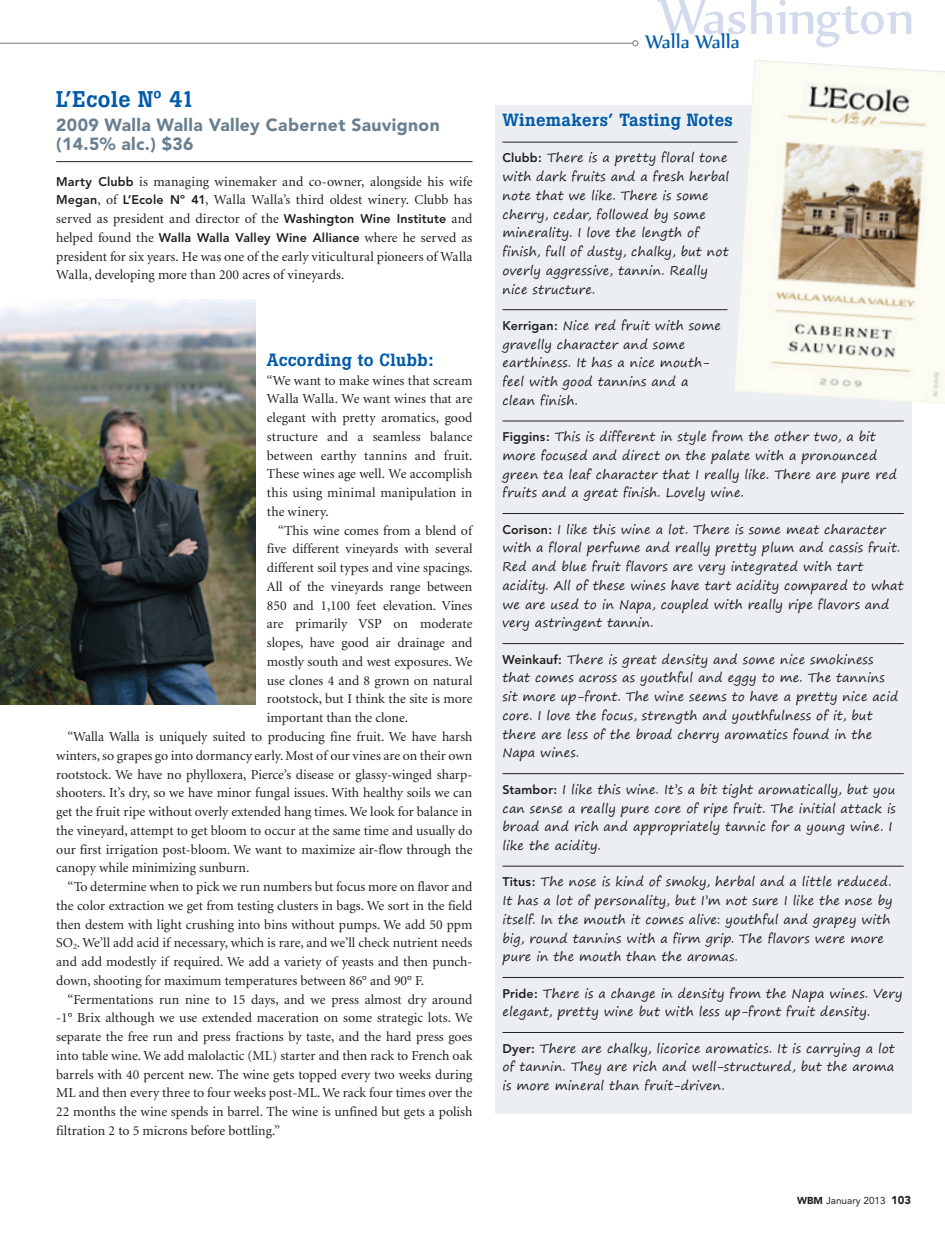
<style>
.page{position:relative;width:945px;height:1238px;background:#fff}
.page>*{position:absolute;margin:0;border:0;box-sizing:border-box;transform-origin:0 0}
.t1{font:60px "Nyala";letter-spacing:-.005em;color:#d4daed}
.t2{font:500 22.5px "Boton";letter-spacing:.02em;color:#015aaa}
.t3{font:22.5px "Nyala";letter-spacing:.005em;color:#015aaa}
.t4{font:900 17.5px/18.8px "Avenir";letter-spacing:.02em;color:#697f90}
.t5{font:500 17.5px "Boton";letter-spacing:.02em;color:#015aaa}
.t6{font:13.75px/18.8px "Minion";color:#231f20;text-align:justify}
.t7{font:12.5px/18.8px "Segoe Print";letter-spacing:.015em;color:#231f20}
.t8{font:10px "Avenir";color:#231f20}
.s1{font-family:"Avenir";font-weight:800;font-size:12.5px}
.s2{font-family:"Avenir";font-weight:800}
.s3{font-weight:900}
.s4{font-weight:900;font-size:11.25px}
</style>
<div class="page">
<hr style="left:56px;top:161px;width:416px;height:1px;background:#231f20">
<div style="left:495px;top:105px;width:416px;height:1008px;background:#ebeff1"></div>
<hr style="left:502px;top:142px;width:236px;height:1px;background:#231f20">
<hr style="left:502px;top:309px;width:226px;height:1px;background:#231f20">
<hr style="left:502px;top:421px;width:402px;height:1px;background:#231f20">
<hr style="left:502px;top:513px;width:402px;height:1px;background:#231f20">
<hr style="left:502px;top:643px;width:402px;height:1px;background:#231f20">
<hr style="left:502px;top:773px;width:402px;height:1px;background:#231f20">
<hr style="left:502px;top:866px;width:402px;height:1px;background:#231f20">
<hr style="left:502px;top:977px;width:402px;height:1px;background:#231f20">
<hr style="left:502px;top:1032px;width:402px;height:1px;background:#231f20">
<hr style="left:0;top:43px;width:633px;height:1px;background:#231f20">
<div style="left:632px;top:40px;width:7px;height:6px;border:1px solid #231f20;border-radius:50%"></div>
<img style="left:734px;top:60px;width:211px;height:344px">
<img style="left:0;top:299px;width:256px;height:406px">
<h2 class="t2" style="left:56px;top:86px;width:140px">L’Ecole Nº 41</h2>
<p class="t4" style="left:56px;top:116px;width:385px">2009 Walla Walla Valley Cabernet Sauvignon (14.5% alc.) $36</p>
<p class="t6" style="left:56px;top:172px;width:418px"><span class="s1">Marty Clubb</span> is managing winemaker and co-owner, alongside his wife <span class="s1">Megan</span>, of <span class="s1">L’Ecole Nº 41</span>, Walla Walla’s third oldest winery. Clubb has served as president and director of the <span class="s1">Washington Wine Institute</span> and helped found the <span class="s1">Walla Walla Valley Wine Alliance</span> where he served as president for six years. He was one of the early viticultural pioneers of Walla Walla, developing more than 200 acres of vineyards.</p>
<p class="t5" style="left:267px;top:349px;width:168px">According to Clubb:</p>
<p class="t6" style="left:267px;top:371px;width:207px">“We want to make wines that scream Walla Walla. We want wines that are elegant with pretty aromatics, good structure and a seamless balance between earthy tannins and fruit.<br>These wines age well. We accomplish this using minimal manipulation in the winery.</p>
<p class="t6" style="left:278px;top:521px;width:195px">“This wine comes from a blend of</p>
<p class="t6" style="left:267px;top:540px;width:207px">five different vineyards with several</p>
<p class="t6" style="left:267px;top:559px;width:208px">different soil types and vine spacings.</p>
<p class="t6" style="left:267px;top:577px;width:207px">All of the vineyards range between</p>
<p class="t6" style="left:267px;top:596px;width:207px">850 and 1,100 feet elevation. Vines</p>
<p class="t6" style="left:267px;top:615px;width:207px">are primarily VSP on moderate</p>
<p class="t6" style="left:267px;top:634px;width:207px">slopes, have good air drainage and</p>
<p class="t6" style="left:267px;top:652px;width:207px">mostly south and west exposures. We</p>
<p class="t6" style="left:267px;top:671px;width:207px">use clones 4 and 8 grown on natural</p>
<p class="t6" style="left:267px;top:690px;width:207px">rootstock, but I think the site is more</p>
<p class="t6" style="left:267px;top:709px;width:143px">important than the clone.</p>
<p class="t6" style="left:68px;top:727px;width:407px">“Walla Walla is uniquely suited to producing fine fruit. We have harsh</p>
<p class="t6" style="left:56px;top:746px;width:418px">winters, so grapes go into dormancy early. Most of our vines are on their own</p>
<p class="t6" style="left:56px;top:765px;width:418px">rootstock. We have no phylloxera, Pierce’s disease or glassy-winged sharp-</p>
<p class="t6" style="left:56px;top:784px;width:418px">shooters. It’s dry, so we have minor fungal issues. With healthy soils we can</p>
<p class="t6" style="left:56px;top:803px;width:418px">get the fruit ripe without overly extended hang times. We look for balance in</p>
<p class="t6" style="left:56px;top:821px;width:418px">the vineyard, attempt to get bloom to occur at the same time and usually do</p>
<p class="t6" style="left:56px;top:840px;width:418px">our first irrigation post-bloom. We want to maximize air-flow through the</p>
<p class="t6" style="left:56px;top:859px;width:195px">canopy while minimizing sunburn.</p>
<p class="t6" style="left:68px;top:878px;width:407px">“To determine when to pick we run numbers but focus more on flavor and</p>
<p class="t6" style="left:56px;top:896px;width:418px">the color extraction we get from testing clusters in bags. We sort in the field</p>
<p class="t6" style="left:56px;top:915px;width:418px">then destem with light crushing into bins without pumps. We add 50 ppm</p>
<p class="t6" style="left:56px;top:934px;width:418px">SO<sub>2</sub>. We’ll add acid if necessary, which is rare, and we’ll check nutrient needs</p>
<p class="t6" style="left:56px;top:952px;width:418px">and add modestly if required. We add a variety of yeasts and then punch-</p>
<p class="t6" style="left:56px;top:971px;width:369px">down, shooting for maximum temperatures between 86° and 90° F.</p>
<p class="t6" style="left:67px;top:990px;width:406px">“Fermentations run nine to 15 days, and we press almost dry around</p>
<p class="t6" style="left:56px;top:1009px;width:418px">-1° Brix although we use extended maceration on some strategic lots. We</p>
<p class="t6" style="left:56px;top:1027px;width:418px">separate the free run and press fractions by taste, and the hard press goes</p>
<p class="t6" style="left:56px;top:1046px;width:418px">into table wine. We add malolactic (ML) starter and then rack to French oak</p>
<p class="t6" style="left:56px;top:1065px;width:418px">barrels with 40 percent new. The wine gets topped every two weeks during</p>
<p class="t6" style="left:56px;top:1084px;width:418px">ML and then every three to four weeks post-ML. We rack four times over the</p>
<p class="t6" style="left:56px;top:1102px;width:418px">22 months the wine spends in barrel. The wine is unfined but gets a polish</p>
<p class="t6" style="left:56px;top:1121px;width:225px">filtration 2 to 5 microns before bottling.”</p>
<h1 class="t1" style="left:658px;top:-20px;width:258px">Washington</h1>
<h2 class="t3" style="left:645px;top:28px;width:96px">Walla Walla</h2>
<p class="t5" style="left:502px;top:109px;width:232px">Winemakers’ Tasting Notes</p>
<p class="t7" style="left:502px;top:148px;width:228px"><span class="s2">Clubb:</span> There is a pretty floral tone with dark fruits and a fresh herbal note that we like. There is some cherry, cedar, followed by some minerality. I love the length of finish, full of dusty, chalky, but not overly aggressive, tannin. Really nice structure.</p>
<p class="t7" style="left:502px;top:316px;width:220px"><span class="s2">Kerrigan:</span> Nice red fruit with some gravelly character and some earthiness. It has a nice mouth&shy;feel with good tannins and a clean finish.</p>
<p class="t7" style="left:502px;top:427px;width:396px"><span class="s2">Figgins:</span> This is different in style from the other two, a bit more focused and direct on the palate with a pronounced green tea leaf character that I really like. There are pure red fruits and a great finish. Lovely wine.</p>
<p class="t7" style="left:502px;top:519px;width:403px"><span class="s2">Corison:</span> I like this wine a lot. There is some meat character with a floral perfume and really pretty plum and cassis fruit.<br>Red and blue fruit flavors are very integrated with tart acidity. All of these wines have tart acidity compared to what we are used to in Napa, coupled with really ripe flavors and very astringent tannin.</p>
<p class="t7" style="left:502px;top:649px;width:397px"><span class="s2">Weinkauf:</span> There is great density and some nice smokiness that comes across as youthful and eggy to me. The tannins sit more up-front. The wine seems to have a pretty nice acid core. I love the focus, strength and youthfulness of it, but there are less of the broad cherry aromatics found in the Napa wines.</p>
<p class="t7" style="left:502px;top:779px;width:395px"><span class="s2">Stambor:</span> I like this wine. It’s a bit tight aromatically, but you can sense a really pure core of ripe fruit. The initial attack is broad and rich and appropriately tannic for a young wine. I like the acidity.</p>
<p class="t7" style="left:502px;top:872px;width:391px"><span class="s2">Titus:</span> The nose is kind of smoky, herbal and a little reduced.<br>It has a lot of personality, but I’m not sure I like the nose by itself. In the mouth it comes alive: youthful and grapey with big, round tannins with a firm grip. The flavors were more pure in the mouth than the aromas.</p>
<p class="t7" style="left:502px;top:983px;width:402px"><span class="s2">Pride:</span> There is a change in density from the Napa wines. Very elegant, pretty wine but with less up-front fruit density.</p>
<p class="t7" style="left:502px;top:1038px;width:394px;text-align:justify"><span class="s2">Dyer:</span> There are chalky, licorice aromatics. It is carrying a lot of tannin. They are rich and well-structured, but the aroma is more mineral than fruit-driven.</p>
<p class="t8" style="left:797px;top:1194px;width:116px"><span class="s3">WBM</span> January 2013 <span class="s4">103</span></p>
</div>
